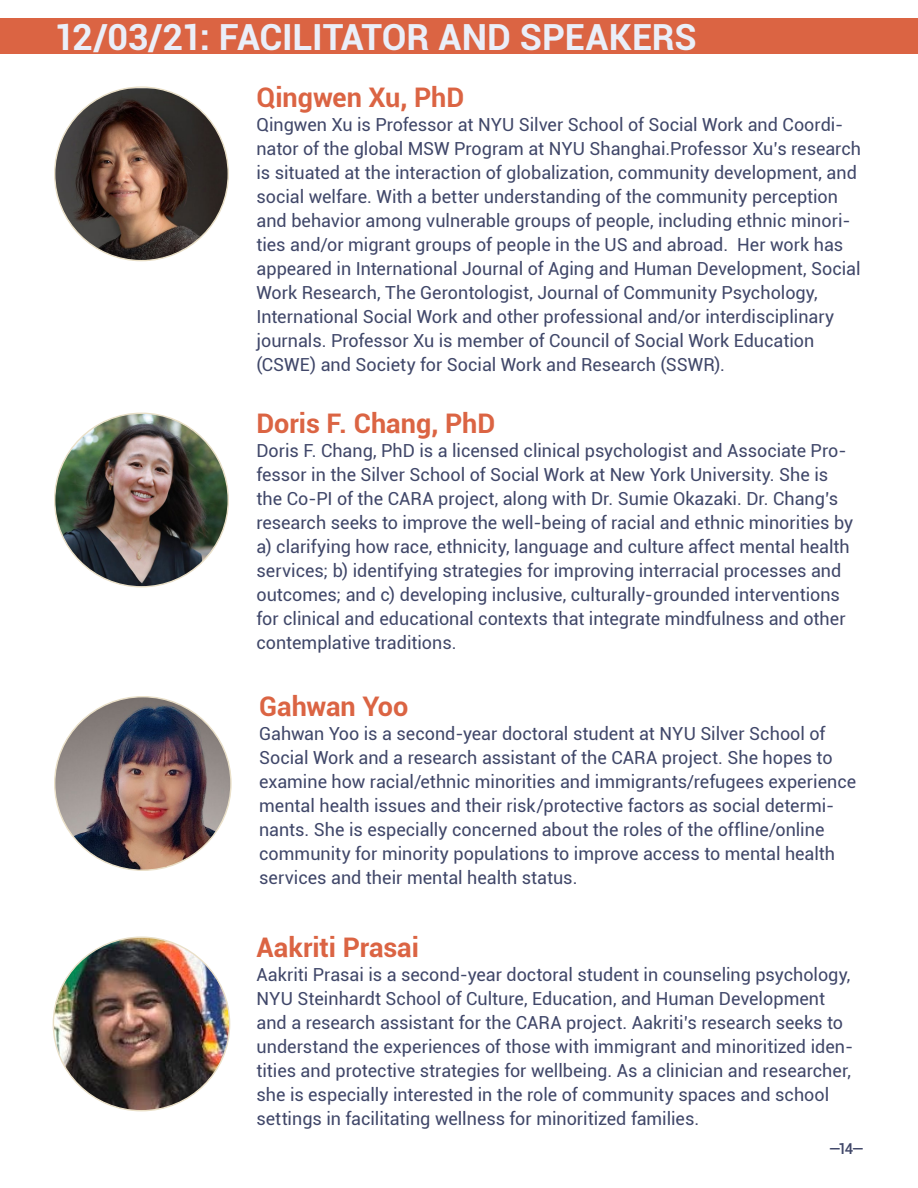
<style>
.page{position:relative;width:918px;height:1188px;background:#fff}
.page>*{position:absolute;margin:0;border:0;box-sizing:border-box;transform-origin:0 0}
.t1{font:700 36px "Roboto";letter-spacing:-.005em;color:#eaeff9}
.t2{font:700 27px "Roboto";color:#db6443}
.t3{font:18px/24px "Roboto";color:#404769}
.t4{font:500 15px "Roboto";color:#404769}
</style>
<div class="page">
<div style="left:0;top:19px;width:918px;height:35px;background:#db6443"></div>
<img style="left:55px;top:88px;width:173px;height:173px">
<img style="left:55px;top:413px;width:173px;height:174px;border-radius:87px">
<img style="left:55px;top:697px;width:175px;height:173px">
<img style="left:53px;top:938px;width:177px;height:173px">
<h1 class="t1" style="left:54px;top:12px;width:644px">12/03/21: FACILITATOR AND SPEAKERS</h1>
<h2 class="t2" style="left:256px;top:78px;width:209px">Qingwen Xu, PhD</h2>
<p class="t3" style="left:256px;top:112px;width:606px">Qingwen Xu is Professor at NYU Silver School of Social Work and Coordi&shy;nator of the global MSW Program at NYU Shanghai.Professor Xu’s research is situated at the interaction of globalization, community development, and social welfare. With a better understanding of the community perception and behavior among vulnerable groups of people, including ethnic minori&shy;ties and/or migrant groups of people in the US and abroad. Her work has appeared in International Journal of Aging and Human Development, Social Work Research, The Gerontologist, Journal of Community Psychology, International Social Work and other professional and/or interdisciplinary journals. Professor Xu is member of Council of Social Work Education (CSWE) and Society for Social Work and Research (SSWR).</p>
<h2 class="t2" style="left:256px;top:404px;width:240px">Doris F. Chang, PhD</h2>
<p class="t3" style="left:256px;top:438px;width:598px">Doris F. Chang, PhD is a licensed clinical psychologist and Associate Pro&shy;fessor in the Silver School of Social Work at New York University. She is the Co-PI of the CARA project, along with Dr. Sumie Okazaki. Dr. Chang’s research seeks to improve the well-being of racial and ethnic minorities by a) clarifying how race, ethnicity, language and culture affect mental health services; b) identifying strategies for improving interracial processes and outcomes; and c) developing inclusive, culturally-grounded interventions for clinical and educational contexts that integrate mindfulness and other contemplative traditions.</p>
<h2 class="t2" style="left:259px;top:688px;width:151px">Gahwan Yoo</h2>
<p class="t3" style="left:259px;top:721px;width:599px">Gahwan Yoo is a second-year doctoral student at NYU Silver School of Social Work and a research assistant of the CARA project. She hopes to examine how racial/ethnic minorities and immigrants/refugees experience mental health issues and their risk/protective factors as social determi&shy;nants. She is especially concerned about the roles of the offline/online community for minority populations to improve access to mental health services and their mental health status.</p>
<h2 class="t2" style="left:256px;top:928px;width:164px">Aakriti Prasai</h2>
<p class="t3" style="left:256px;top:962px;width:598px">Aakriti Prasai is a second-year doctoral student in counseling psychology, NYU Steinhardt School of Culture, Education, and Human Development and a research assistant for the CARA project. Aakriti’s research seeks to understand the experiences of those with immigrant and minoritized iden&shy;tities and protective strategies for wellbeing. As a clinician and researcher, she is especially interested in the role of community spaces and school settings in facilitating wellness for minoritized families.</p>
<p class="t4" style="left:829px;top:1138px;width:37px">—14—</p>
</div>
